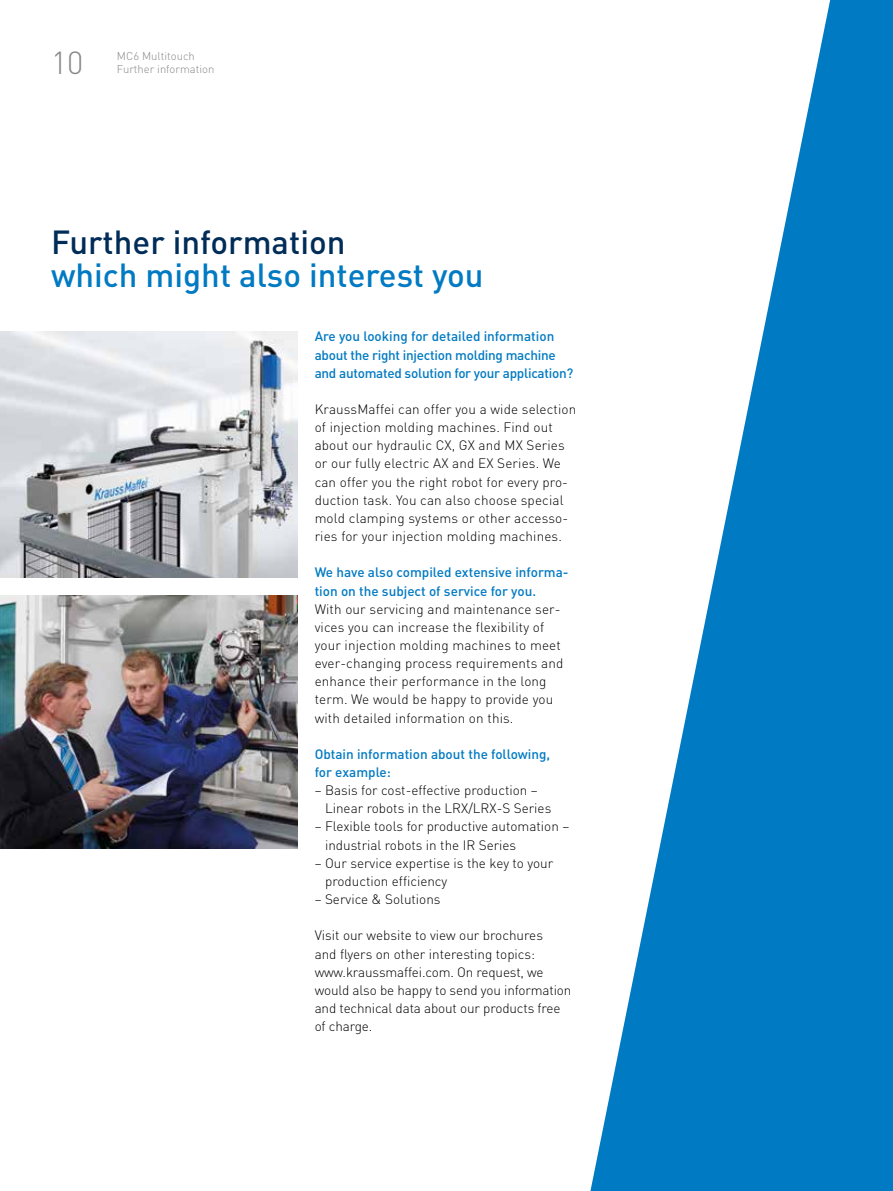
<style>
.page{position:relative;width:893px;height:1191px;background:#fff}
.page>*{position:absolute;margin:0;border:0;box-sizing:border-box;transform-origin:0 0}
.t1{font:500 33px "DIN Pro";color:#007ac2}
.t2{font:500 33px "DIN Pro";color:#002c58}
.t3{font:300 31.5px "DIN Pro";color:#878787}
.t4{font:300 13.5px/18.1px "DIN Pro";letter-spacing:.005em;color:#000}
.t5{font:500 13.5px/18.1px "DIN Pro";color:#007ac2}
.t6{font:500 13.5px/18.1px "DIN Pro";letter-spacing:-.02em;color:#007ac2}
.t7{font:300 11.25px/13.5px "DIN Pro";color:#878787}
</style>
<div class="page">
<svg style="left:590px;top:0;width:303px;height:1191px;fill:#007ac2"></svg>
<img style="left:0;top:332px;width:298px;height:245px">
<img style="left:0;top:595px;width:298px;height:253px">
<h2 class="t3" style="left:51px;top:41px;width:34px">10</h2>
<p class="t7" style="left:117px;top:48px;width:99px">MC6 Multitouch<br>Further information</p>
<h1 class="t2" style="left:51px;top:220px;width:296px">Further information</h1>
<h1 class="t1" style="left:51px;top:253px;width:434px">which might also interest you</h1>
<p class="t6" style="left:315px;top:327px;width:260px">Are you looking for detailed information about the right injection molding machine and automated solution for your application?</p>
<p class="t4" style="left:315px;top:399px;width:263px">KraussMaffei can offer you a wide selection of injection molding machines. Find out about our hydraulic CX, GX and MX Series or our fully electric AX and EX Series. We can offer you the right robot for every pro&shy;duction task. You can also choose special mold clamping systems or other accesso&shy;ries for your injection molding machines.</p>
<p class="t5" style="left:315px;top:563px;width:256px">We have also compiled extensive informa&shy;tion on the subject of service for you.</p>
<p class="t4" style="left:315px;top:599px;width:250px">With our servicing and maintenance ser&shy;vices you can increase the flexibility of your injection molding machines to meet ever-changing process requirements and enhance their performance in the long term. We would be happy to provide you with detailed information on this.</p>
<p class="t5" style="left:315px;top:744px;width:237px">Obtain information about the following, for example:</p>
<p class="t4" style="left:325px;top:780px;width:228px;text-indent:-10px">– Basis for cost-effective production –<br>Linear robots in the LRX/LRX-S Series</p>
<p class="t4" style="left:325px;top:817px;width:246px;text-indent:-10px">– Flexible tools for productive automation – industrial robots in the IR Series</p>
<p class="t4" style="left:325px;top:853px;width:230px;text-indent:-10px">– Our service expertise is the key to your production efficiency</p>
<p class="t4" style="left:315px;top:889px;width:127px">– Service &amp; Solutions</p>
<p class="t4" style="left:315px;top:926px;width:258px">Visit our website to view our brochures<br>and flyers on other interesting topics: www.kraussmaffei.com. On request, we would also be happy to send you information and technical data about our products free of charge.</p>
</div>
